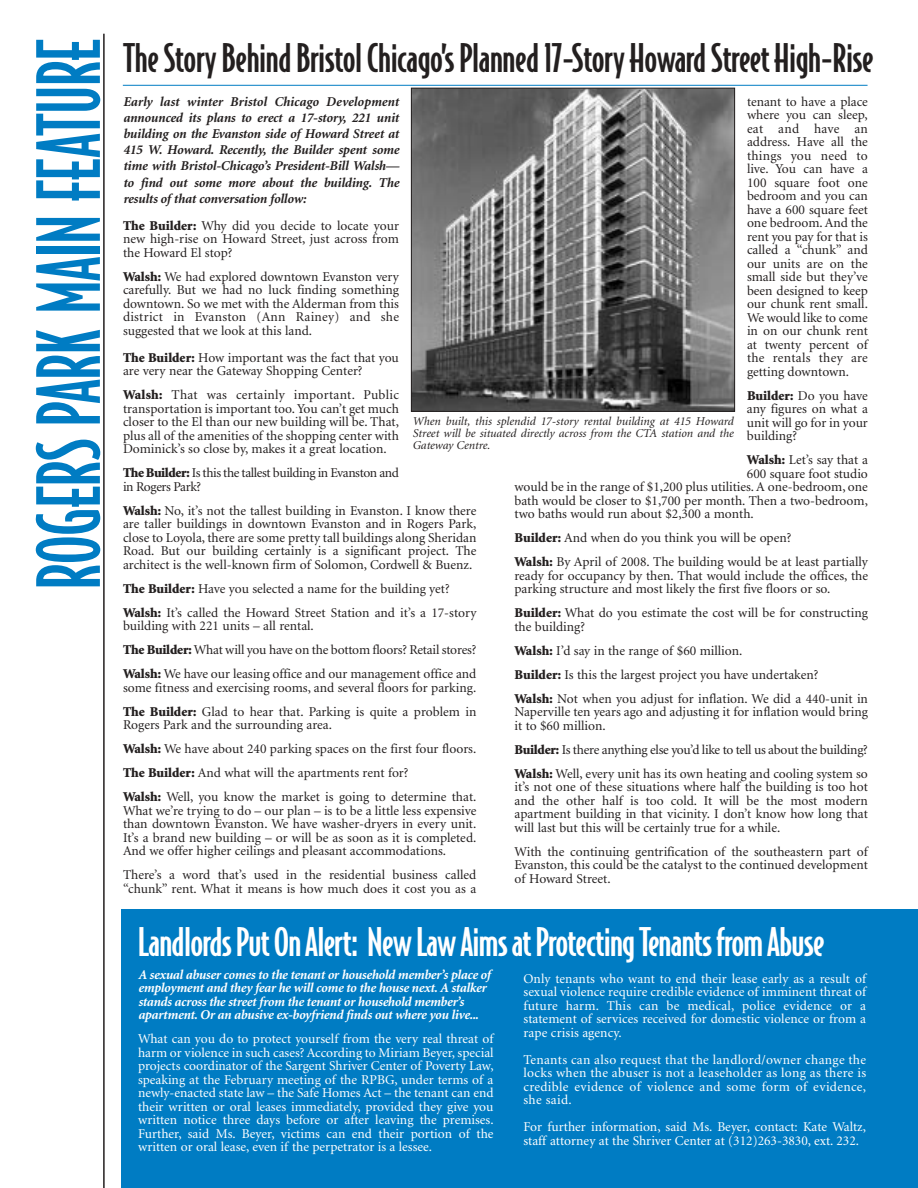
<style>
.page{position:relative;width:918px;height:1188px;background:#fff}
.page>*{position:absolute;margin:0;border:0;box-sizing:border-box;transform-origin:0 0}
.t1{font:500 82.5px "Bodega Sans";letter-spacing:-.01em;color:#007cc3;scale:.85 1}
.t2{font:500 37.5px "Bodega Sans";letter-spacing:-.015em;color:#231f1f}
.t3{font:500 37.5px "Bodega Sans";letter-spacing:-.02em;color:#fff}
.t4{font:13.5px/13.5px "Minion";color:#231f1f}
.t5{font:13.5px/13.5px "Minion";color:#fff;text-align:justify}
.t6{font:italic 700 13.5px/16.2px "Minion";letter-spacing:-.015em;color:#231f1f;text-align:justify}
.t7{font:italic 700 13.5px/13.5px "Minion";letter-spacing:-.025em;color:#fff}
.t8{font:13.5px/24px "Minion";letter-spacing:-.02em;color:#231f1f}
.t9{font:13.5px/13.5px "Minion";letter-spacing:-.03em;color:#231f1f}
.t10{font:italic 12px/12px "Minion";color:#231f1f;text-align:justify}
.s1{font-weight:900}
</style>
<div class="page">
<div style="left:122px;top:909px;width:796px;height:279px;background:#007cc3"></div>
<hr style="left:123px;top:85px;width:745px;height:1px;background:#007cc3">
<hr style="left:103px;top:34px;width:2px;height:1154px;background:#231f1f">
<img style="left:413px;top:90px;width:320px;height:320px">
<div style="left:411px;top:88px;width:324px;height:324px;border:1px solid #231f1f"></div>
<h1 class="t1" style="left:36px;top:590px;width:649px;rotate:-90deg">ROGERS PARK MAIN FEATURE</h1>
<h2 class="t2" style="left:123px;top:43px;width:752px">The Story Behind Bristol Chicago’s Planned 17-Story Howard Street High-Rise</h2>
<p class="t6" style="left:123px;top:94px;width:278px">Early last winter Bristol Chicago Development announced its plans to erect a 17-story, 221 unit building on the Evanston side of Howard Street at 415 W. Howard. Recently, the Builder spent some time with Bristol-Chicago’s President-Bill Walsh— to find out some more about the building. The results of that conversation follow:</p>
<p class="t4" style="left:123px;top:220px;width:277px;text-align:justify"><span class="s1">The Builder:</span> Why did you decide to locate your new high-rise on Howard Street, just across from the Howard El stop?</p>
<p class="t4" style="left:123px;top:271px;width:278px;text-align:justify"><span class="s1">Walsh:</span> We had explored downtown Evanston very carefully. But we had no luck finding something downtown. So we met with the Alderman from this district in Evanston (Ann Rainey) and she suggested that we look at this land.</p>
<p class="t4" style="left:123px;top:352px;width:277px"><span class="s1">The Builder:</span> How important was the fact that you are very near the Gateway Shopping Center?</p>
<p class="t4" style="left:123px;top:389px;width:278px;text-align:justify"><span class="s1">Walsh:</span> That was certainly important. Public transportation is important too. You can’t get much closer to the El than our new building will be. That, plus all of the amenities of the shopping center with Dominick’s so close by, makes it a great location.</p>
<p class="t9" style="left:123px;top:467px;width:278px"><span class="s1">The Builder:</span> Is this the tallest building in Evanston and in Rogers Park?</p>
<p class="t4" style="left:123px;top:505px;width:355px;text-align:justify"><span class="s1">Walsh:</span> No, it’s not the tallest building in Evanston. I know there are taller buildings in downtown Evanston and in Rogers Park, close to Loyola, there are some pretty tall buildings along Sheridan Road. But our building certainly is a significant project. The architect is the well-known firm of Solomon, Cordwell &amp; Buenz.</p>
<p class="t4" style="left:123px;top:578px;width:355px;line-height:24px"><span class="s1">The Builder:</span> Have you selected a name for the building yet?<br><span class="s1">Walsh:</span> It’s called the Howard Street Station and it’s a 17-story</p>
<p class="t4" style="left:123px;top:615px;width:355px;line-height:24px">building with 221 units – all rental.<br><span class="s1">The Builder:</span> What will you have on the bottom floors? Retail stores?<br><span class="s1">Walsh:</span> We have our leasing office and our management office and</p>
<p class="t4" style="left:123px;top:677px;width:355px;line-height:24px">some fitness and exercising rooms, and several floors for parking.<br><span class="s1">The Builder:</span> Glad to hear that. Parking is quite a problem in</p>
<p class="t4" style="left:123px;top:714px;width:355px;line-height:24px">Rogers Park and the surrounding area.<br><span class="s1">Walsh:</span> We have about 240 parking spaces on the first four floors.<br><span class="s1">The Builder:</span> And what will the apartments rent for?<br><span class="s1">Walsh:</span> Well, you know the market is going to determine that.</p>
<p class="t4" style="left:123px;top:805px;width:355px;text-align:justify">What we’re trying to do – our plan – is to be a little less expensive than downtown Evanston. We have washer-dryers in every unit.<br>It’s a brand new building – or will be as soon as it is completed.<br>And we offer higher ceilings and pleasant accommodations.</p>
<p class="t4" style="left:123px;top:869px;width:355px">There’s a word that’s used in the residential business called “chunk” rent. What it means is how much does it cost you as a</p>
<p class="t4" style="left:747px;top:96px;width:122px;text-align:justify">tenant to have a place where you can sleep, eat and have an address. Have all the things you need to live. You can have a 100 square foot one bedroom and you can have a 600 square feet one bedroom. And the rent you pay for that is called a “chunk” and our units are on the small side but they’ve been designed to keep our chunk rent small.<br>We would like to come in on our chunk rent at twenty percent of the rentals they are getting downtown.</p>
<p class="t4" style="left:747px;top:390px;width:122px;text-align:justify"><span class="s1">Builder:</span> Do you have any figures on what a unit will go for in your building?</p>
<p class="t4" style="left:747px;top:454px;width:122px"><span class="s1">Walsh:</span> Let’s say that a</p>
<p class="t4" style="left:747px;top:468px;width:122px">600 square foot studio</p>
<p class="t4" style="left:514px;top:481px;width:355px">would be in the range of $1,200 plus utilities. A one-bedroom, one</p>
<p class="t4" style="left:514px;top:495px;width:355px">bath would be closer to $1,700 per month. Then a two-bedroom,</p>
<p class="t4" style="left:514px;top:508px;width:241px">two baths would run about $2,300 a month.</p>
<p class="t4" style="left:514px;top:527px;width:355px;line-height:24px"><span class="s1">Builder:</span> And when do you think you will be open?<br><span class="s1">Walsh:</span> By April of 2008. The building would be at least partially</p>
<p class="t4" style="left:514px;top:570px;width:355px">ready for occupancy by then. That would include the offices, the parking structure and most likely the first five floors or so.</p>
<p class="t4" style="left:514px;top:607px;width:355px"><span class="s1">Builder:</span> What do you estimate the cost will be for constructing the building?</p>
<p class="t4" style="left:514px;top:639px;width:355px;line-height:24px"><span class="s1">Walsh:</span> I’d say in the range of $60 million.<br><span class="s1">Builder:</span> Is this the largest project you have undertaken?<br><span class="s1">Walsh:</span> Not when you adjust for inflation. We did a 440-unit in</p>
<p class="t4" style="left:514px;top:706px;width:355px">Naperville ten years ago and adjusting it for inflation would bring it to $60 million.</p>
<p class="t8" style="left:514px;top:738px;width:355px"><span class="s1">Builder:</span> Is there anything else you’d like to tell us about the building?<br><span class="s1">Walsh:</span> Well, every unit has its own heating and cooling system so</p>
<p class="t4" style="left:514px;top:781px;width:355px;text-align:justify">it’s not one of these situations where half the building is too hot and the other half is too cold. It will be the most modern apartment building in that vicinity. I don’t know how long that will last but this will be certainly true for a while.</p>
<p class="t4" style="left:514px;top:846px;width:355px;text-align:justify">With the continuing gentrification of the southeastern part of Evanston, this could be the catalyst to the continued development of Howard Street.</p>
<p class="t10" style="left:412px;top:416px;width:322px">When built, this splendid 17-story rental building at 415 Howard Street will be situated directly across from the CTA station and the Gateway Centre.</p>
<h2 class="t3" style="left:138px;top:927px;width:688px">Landlords Put On Alert: New Law Aims at Protecting Tenants from Abuse</h2>
<p class="t7" style="left:138px;top:969px;width:354px">A sexual abuser comes to the tenant or household member’s place of employment and they fear he will come to the house next. A stalker stands across the street from the tenant or household member’s apartment. Or an abusive ex-boyfriend finds out where you live...</p>
<p class="t5" style="left:138px;top:1033px;width:357px">What can you do to protect yourself from the very real threat of harm or violence in such cases? According to Miriam Beyer, special projects coordinator of the Sargent Shriver Center of Poverty Law, speaking at the February meeting of the RPBG, under terms of a newly-enacted state law – the Safe Homes Act – the tenant can end their written or oral leases immediately, provided they give you written notice three days before or after leaving the premises.<br>Further, said Ms. Beyer, victims can end their portion of the written or oral lease, even if the perpetrator is a lessee.</p>
<p class="t5" style="left:524px;top:973px;width:344px">Only tenants who want to end their lease early as a result of sexual violence require credible evidence of imminent threat of future harm. This can be medical, police evidence or a statement of services received for domestic violence or from a rape crisis agency.</p>
<p class="t5" style="left:524px;top:1054px;width:344px">Tenants can also request that the landlord/owner change the locks when the abuser is not a leaseholder as long as there is credible evidence of violence and some form of evidence, she said.</p>
<p class="t5" style="left:524px;top:1121px;width:344px">For further information, said Ms. Beyer, contact: Kate Waltz, staff attorney at the Shriver Center at (312)263-3830, ext. 232.</p>
</div>
